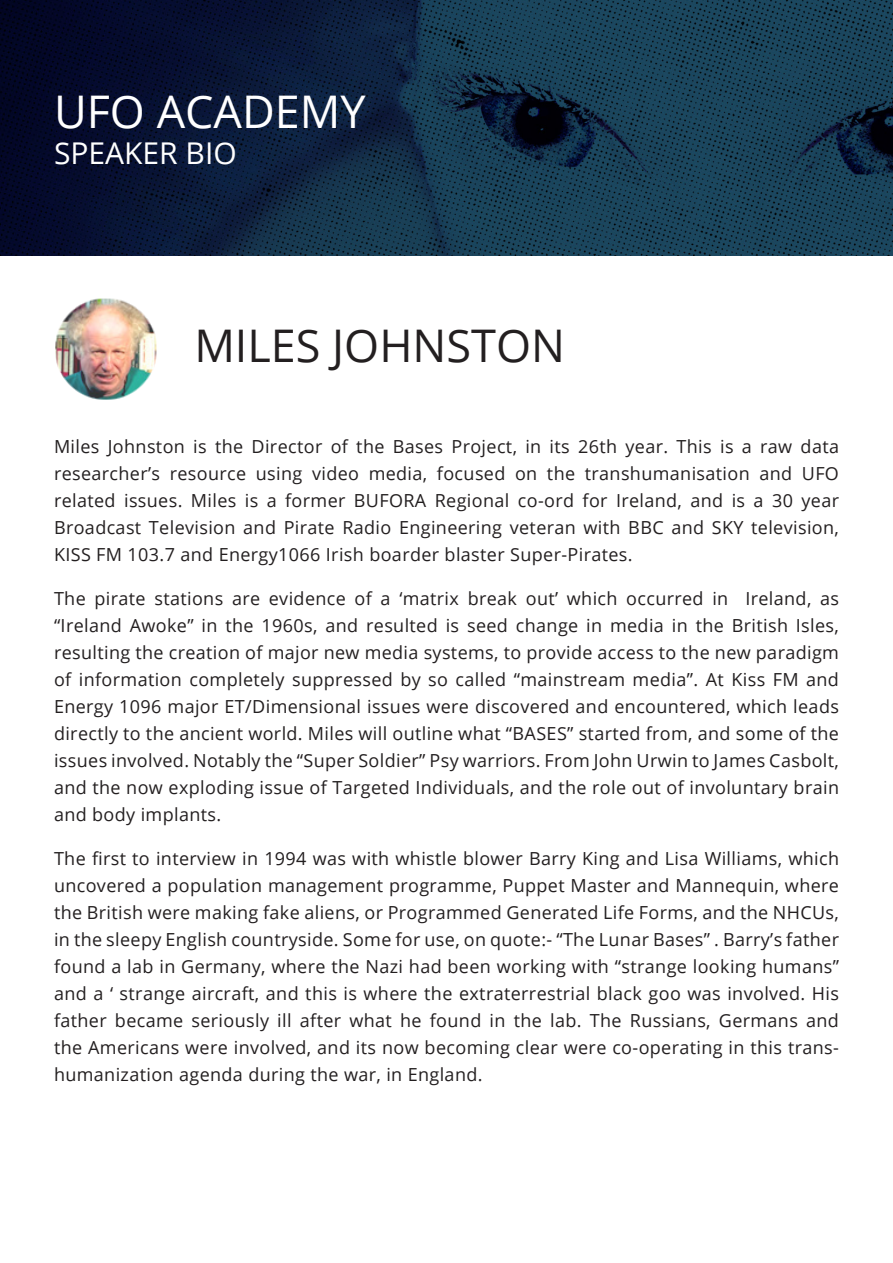
<style>
.page{position:relative;width:893px;height:1263px;background:#fff}
.page>*{position:absolute;margin:0;border:0;box-sizing:border-box;transform-origin:0 0}
.t1{font:45px "Open Sans";color:#231f20}
.t2{font:45px "Open Sans";color:#fff}
.t3{font:30px "Open Sans";color:#fff}
.t4{font:18px/27px "Open Sans";letter-spacing:.02em;color:#231f20;text-align:justify}
</style>
<div class="page">
<img style="left:0;top:0;width:893px;height:255px">
<img style="left:54px;top:297px;width:104px;height:104px;border-radius:52px">
<h1 class="t2" style="left:54px;top:81px;width:313px">UFO ACADEMY</h1>
<h2 class="t3" style="left:54px;top:133px;width:184px">SPEAKER BIO</h2>
<h1 class="t1" style="left:194px;top:315px;width:372px">MILES JOHNSTON</h1>
<p class="t4" style="left:54px;top:432px;width:787px">Miles Johnston is the Director of the Bases Project, in its 26th year. This is a raw data researcher’s resource using video media, focused on the transhumanisation and UFO related issues. Miles is a former BUFORA Regional co-ord for Ireland, and is a 30 year Broadcast Television and Pirate Radio Engineering veteran with BBC and SKY television, KISS FM 103.7 and Energy1066 Irish boarder blaster Super-Pirates.</p>
<p class="t4" style="left:54px;top:584px;width:786px">The pirate stations are evidence of a ‘matrix break out’ which occurred in Ireland, as “Ireland Awoke” in the 1960s, and resulted is seed change in media in the British Isles, resulting the creation of major new media systems, to provide access to the new paradigm of information completely suppressed by so called “mainstream media”. At Kiss FM and Energy 1096 major ET/Dimensional issues were discovered and encountered, which leads directly to the ancient world. Miles will outline what “BASES” started from, and some of the issues involved. Notably the “Super Soldier” Psy warriors. From John Urwin to James Casbolt, and the now exploding issue of Targeted Individuals, and the role out of involuntary brain and body implants.</p>
<p class="t4" style="left:54px;top:844px;width:786px">The first to interview in 1994 was with whistle blower Barry King and Lisa Williams, which uncovered a population management programme, Puppet Master and Mannequin, where the British were making fake aliens, or Programmed Generated Life Forms, and the NHCUs, in the sleepy English countryside. Some for use, on quote:- “The Lunar Bases” . Barry’s father found a lab in Germany, where the Nazi had been working with “strange looking humans” and a ‘ strange aircraft, and this is where the extraterrestrial black goo was involved. His father became seriously ill after what he found in the lab. The Russians, Germans and the Americans were involved, and its now becoming clear were co-operating in this trans&shy;humanization agenda during the war, in England.</p>
</div>
